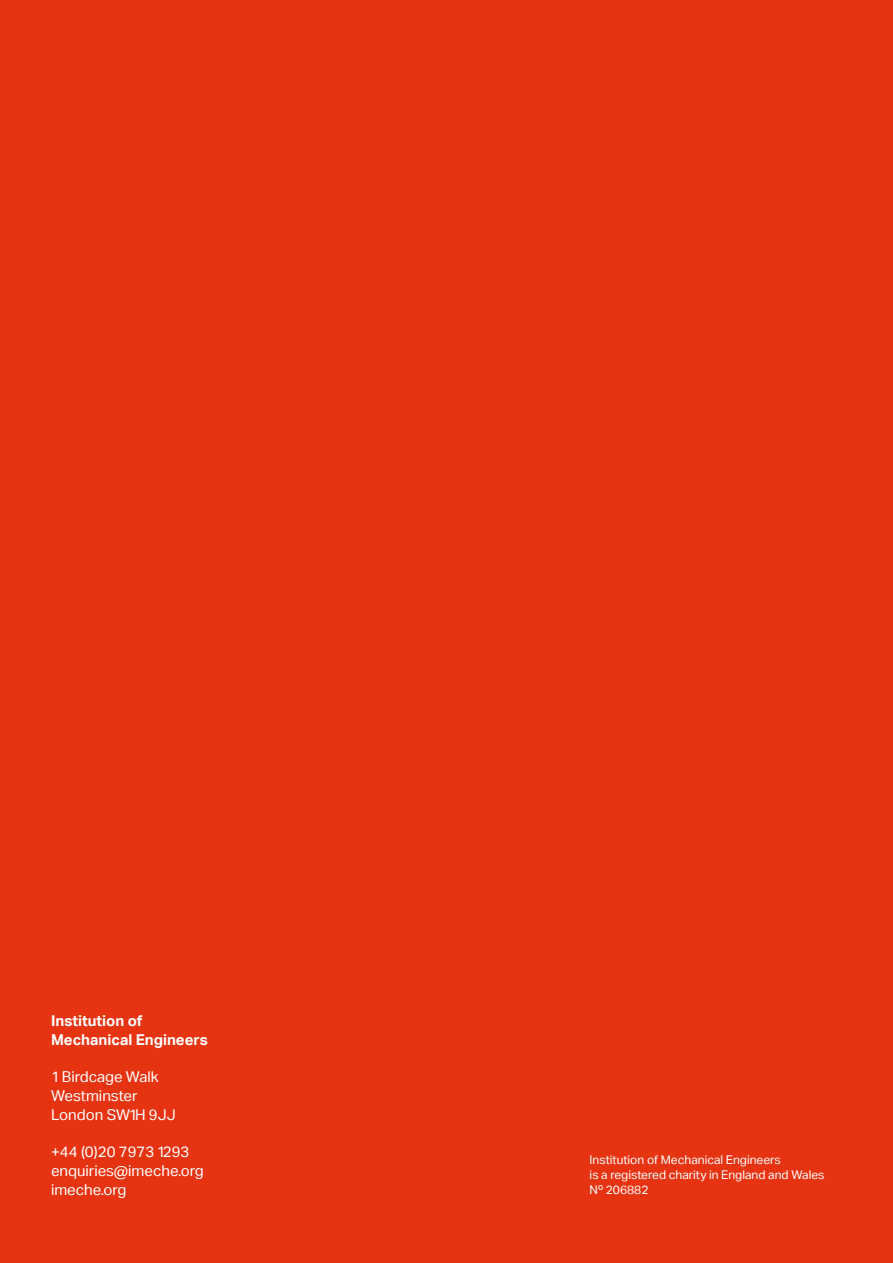
<style>
.page{position:relative;width:893px;height:1263px;background:#e63312}
.page>*{position:absolute;margin:0;border:0;box-sizing:border-box;transform-origin:0 0}
.t1{font:15px/18.8px "Aktiv Grotesk";color:#fff}
.t2{font:700 15px/18.8px "Aktiv Grotesk";color:#fff}
.t3{font:12px/15px "Aktiv Grotesk";color:#fff}
</style>
<div class="page">
<p class="t2" style="left:51px;top:1011px;width:158px">Institution of<br>Mechanical Engineers</p>
<p class="t1" style="left:51px;top:1068px;width:126px">1 Birdcage Walk<br>Westminster<br>London SW1H 9JJ</p>
<p class="t1" style="left:51px;top:1143px;width:154px">+44 (0)20 7973 1293 enquiries@imeche.org imeche.org</p>
<p class="t3" style="left:590px;top:1152px;width:236px">Institution of Mechanical Engineers<br>is a registered charity in England and Wales<br>Nº 206882</p>
</div>
